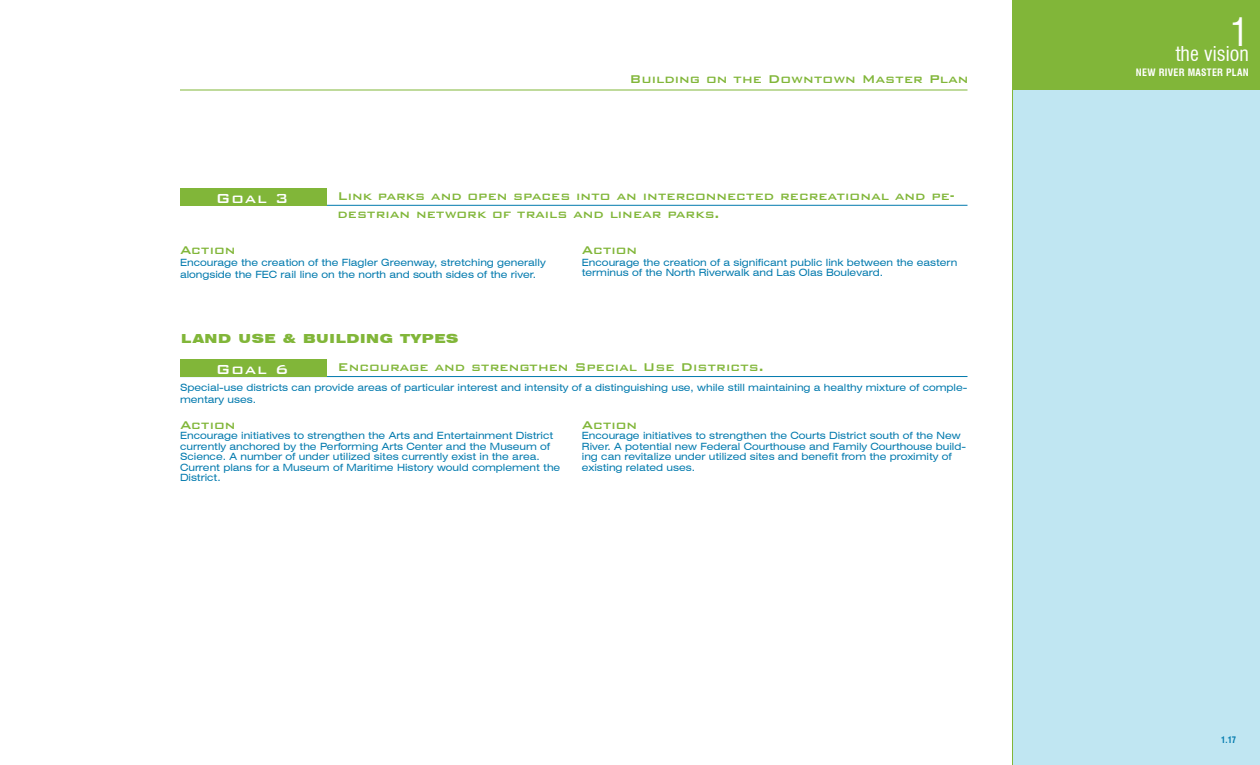
<style>
.page{position:relative;width:1260px;height:765px;background:#fff}
.page>*{position:absolute;margin:0;border:0;box-sizing:border-box;transform-origin:0 0}
.t1{font:condensed 37.5px "Swiss 721 BT";color:#fff}
.t2{font:condensed 20px "Swiss 721 BT";color:#fff}
.t3{font:500 17.5px "Bank Gothic BT";letter-spacing:.05em;color:#fff}
.t4{font:500 15px/18px "Bank Gothic BT";color:#81b639}
.t5{font:900 expanded 12.5px "Swiss 721 BT";letter-spacing:.05em;color:#81b639}
.t6{font:expanded 10px/10.5px "Swiss 721 BT";color:#0079ad}
.t7{font:700 condensed 10px "Swiss 721 BT";letter-spacing:.025em;color:#fff}
.t8{font:700 condensed 8.75px "Swiss 721 BT";color:#0079ad}
</style>
<div class="page">
<div style="left:1012px;top:0;width:248px;height:90px;background:#81b639"></div>
<div style="left:1012px;top:90px;width:248px;height:675px;background:#c0e6f2"></div>
<hr style="left:180px;top:90px;width:788px;height:1px;background:#81b639">
<hr style="left:1012px;top:90px;width:1px;height:675px;background:#81b639">
<hr style="left:180px;top:205px;width:788px;height:1px;background:#0079ad">
<div style="left:180px;top:188px;width:146px;height:18px;background:#81b639"></div>
<hr style="left:180px;top:376px;width:788px;height:1px;background:#0079ad">
<div style="left:180px;top:359px;width:146px;height:18px;background:#81b639"></div>
<h3 class="t3" style="left:216px;top:189px;width:75px">Goal 3</h3>
<h3 class="t4" style="left:630px;top:70px;width:340px">Building on the Downtown Master Plan</h3>
<h3 class="t4" style="left:338px;top:187px;width:619px">Link parks and open spaces into an interconnected recreational and pe&shy;destrian network of trails and linear parks.</h3>
<h3 class="t4" style="left:180px;top:241px;width:57px">Action</h3>
<p class="t6" style="left:180px;top:256px;width:367px;line-height:12px">Encourage the creation of the Flagler Greenway, stretching generally alongside the FEC rail line on the north and south sides of the river.</p>
<p class="t5" style="left:181px;top:331px;width:278px">LAND USE &amp; BUI LDING TYPES</p>
<h3 class="t4" style="left:582px;top:241px;width:57px">Action</h3>
<p class="t6" style="left:582px;top:257px;width:377px">Encourage the creation of a significant public link between the eastern terminus of the North Riverwalk and Las Olas Boulevard.</p>
<h3 class="t3" style="left:216px;top:360px;width:75px">Goal 6</h3>
<h3 class="t4" style="left:338px;top:358px;width:428px">Encourage and strengthen Special Use Districts.</h3>
<p class="t6" style="left:180px;top:382px;width:789px;line-height:12px">Special-use districts can provide areas of particular interest and intensity of a distinguishing use, while still maintaining a healthy mixture of comple&shy;mentary uses.</p>
<h3 class="t4" style="left:180px;top:416px;width:57px">Action</h3>
<p class="t6" style="left:180px;top:431px;width:382px">Encourage initiatives to strengthen the Arts and Entertainment District currently anchored by the Performing Arts Center and the Museum of Science. A number of under utilized sites currently exist in the area.<br>Current plans for a Museum of Maritime History would complement the District.</p>
<h3 class="t4" style="left:582px;top:416px;width:57px">Action</h3>
<p class="t6" style="left:582px;top:431px;width:386px">Encourage initiatives to strengthen the Courts District south of the New River. A potential new Federal Courthouse and Family Courthouse build&shy;ing can revitalize under utilized sites and benefit from the proximity of existing related uses.</p>
<h1 class="t1" style="left:1230px;top:10px;width:20px">1</h1>
<h2 class="t2" style="left:1176px;top:42px;width:75px">the vision</h2>
<p class="t7" style="left:1136px;top:67px;width:114px">NEW RIVER MASTER PLAN</p>
<p class="t8" style="left:1221px;top:735px;width:17px">1.17</p>
</div>
